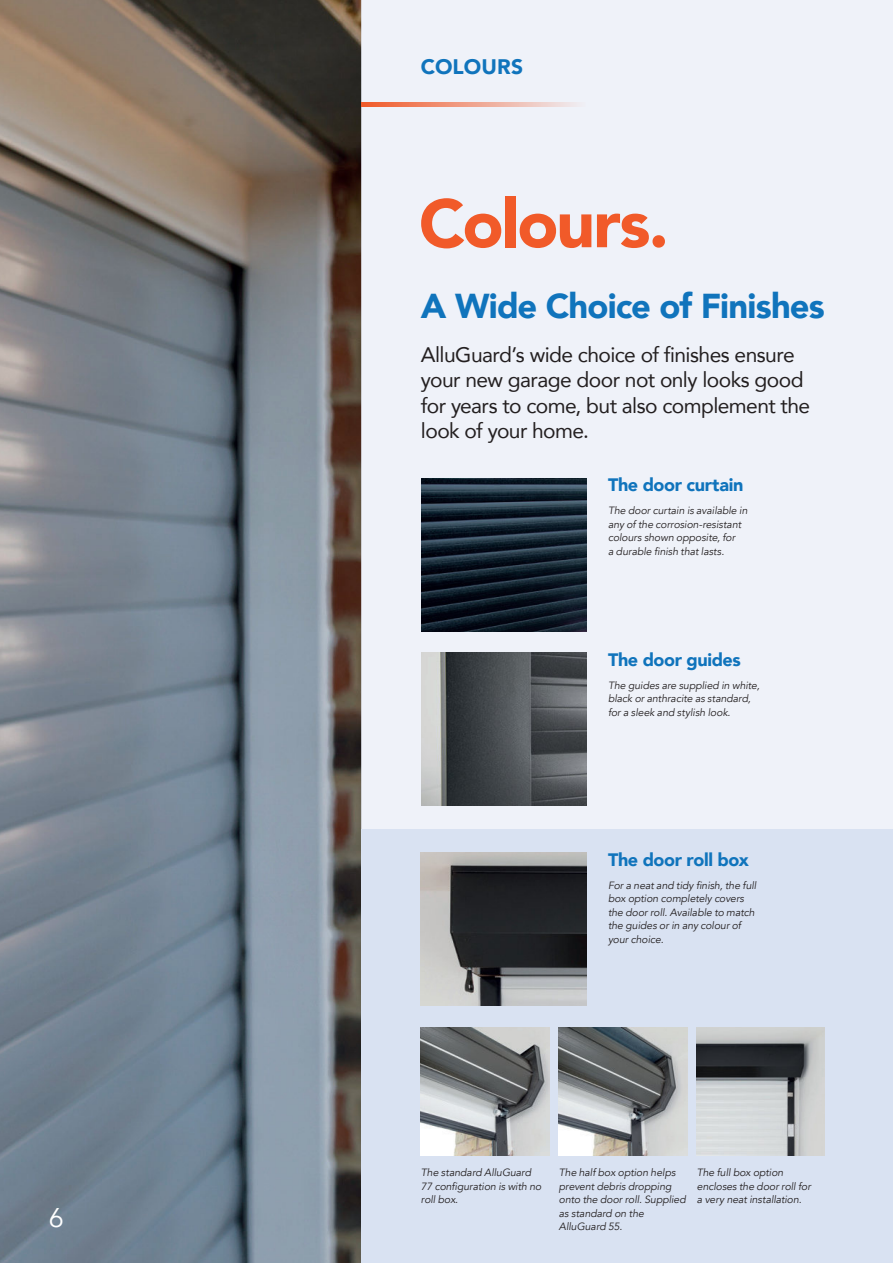
<style>
.page{position:relative;width:893px;height:1263px;background:#fff}
.page>*{position:absolute;margin:0;border:0;box-sizing:border-box;transform-origin:0 0}
.t1{font:900 67.5px "Avenir";letter-spacing:-.03em;color:#f15a29}
.t2{font:900 34.5px "Avenir";letter-spacing:-.025em;color:#1074bc}
.t3{font:27px "Avenir";color:#fff}
.t4{font:21px/25.5px "Avenir";letter-spacing:-.025em;color:#231f20}
.t5{font:900 21px "Avenir";letter-spacing:.005em;color:#1074bc}
.t6{font:900 18px "Avenir";letter-spacing:-.02em;color:#1074bc}
.t7{font:italic 10.5px/13.5px "Avenir";letter-spacing:-.005em;color:#231f20}
</style>
<div class="page">
<img style="left:0;top:0;width:361px;height:1263px">
<div style="left:361px;top:0;width:532px;height:1263px;background:#ebeff8"></div>
<div style="left:361px;top:829px;width:532px;height:434px;background:#d9e2f2"></div>
<img style="left:421px;top:478px;width:166px;height:153px">
<img style="left:421px;top:853px;width:166px;height:153px">
<img style="left:421px;top:1027px;width:128px;height:128px">
<img style="left:559px;top:1027px;width:128px;height:128px">
<img style="left:697px;top:1027px;width:128px;height:128px">
<img style="left:421px;top:653px;width:166px;height:153px">
<svg style="left:361px;top:102px;width:215px;height:4px"></svg>
<p class="t3" style="left:49px;top:1201px;width:17px">6</p>
<p class="t5" style="left:421px;top:49px;width:104px">COLOURS</p>
<p class="t1" style="left:419px;top:166px;width:251px">Colours.</p>
<p class="t2" style="left:421px;top:276px;width:405px">A Wide Choice of Finishes</p>
<p class="t4" style="left:421px;top:341px;width:391px">AlluGuard’s wide choice of finishes ensure your new garage door not only looks good for years to come, but also complement the look of your home.</p>
<p class="t6" style="left:608px;top:469px;width:137px">The door curtain</p>
<p class="t7" style="left:608px;top:504px;width:141px">The door curtain is available in any of the corrosion-resistant colours shown opposite, for<br>a durable finish that lasts.</p>
<p class="t6" style="left:608px;top:644px;width:134px">The door guides</p>
<p class="t7" style="left:608px;top:679px;width:153px">The guides are supplied in white, black or anthracite as standard, for a sleek and stylish look.</p>
<p class="t6" style="left:608px;top:844px;width:142px">The door roll box</p>
<p class="t7" style="left:608px;top:879px;width:150px">For a neat and tidy finish, the full box option completely covers the door roll. Available to match the guides or in any colour of your choice.</p>
<p class="t7" style="left:421px;top:1166px;width:122px">The standard AlluGuard<br>77 configuration is with no roll box.</p>
<p class="t7" style="left:559px;top:1166px;width:129px">The half box option helps prevent debris dropping onto the door roll. Supplied as standard on the<br>AlluGuard 55.</p>
<p class="t7" style="left:697px;top:1166px;width:115px">The full box option encloses the door roll for a very neat installation.</p>
</div>
